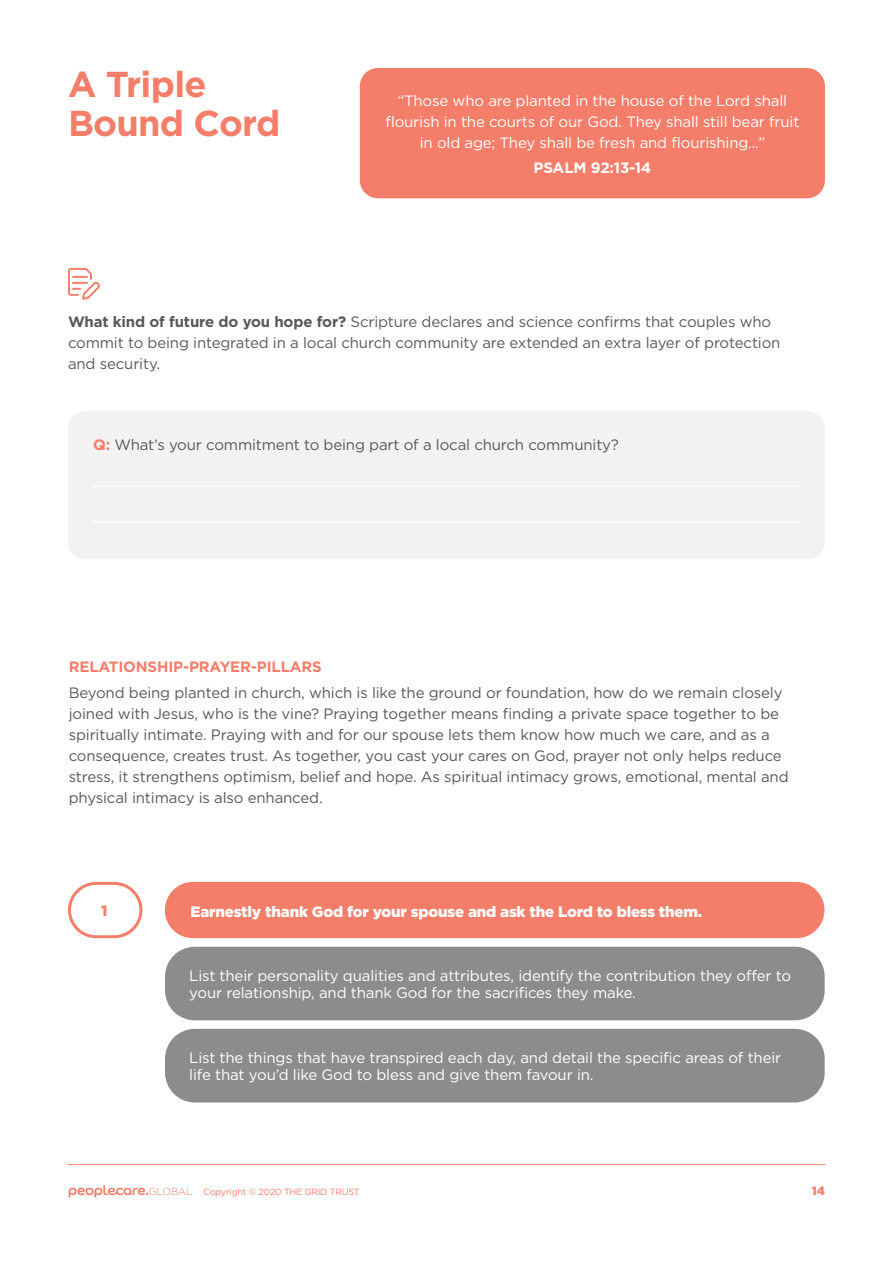
<style>
.page{position:relative;width:893px;height:1263px;background:#fff}
.page>*{position:absolute;margin:0;border:0;box-sizing:border-box;transform-origin:0 0}
.t1{font:700 36px/39px "Gotham";letter-spacing:-.02em;color:#f47e69}
.t2{font:15px/21px "Gotham";letter-spacing:-.01em;color:#58595b}
.t3{font:15px/21px "Gotham";letter-spacing:-.01em;color:#fff}
.t4{font:900 15px "Gotham";letter-spacing:-.01em;color:#fff}
.t5{font:700 15px "Gotham";letter-spacing:-.01em;color:#f47e69}
.t6{font:700 15px "Gotham";letter-spacing:-.01em;color:#fff}
.t7{font:900 15px "Gotham";color:#f47e69}
.t8{font:900 12px "Gotham";color:#f47e69}
.t9{font:9px "Gotham";letter-spacing:-.02em;color:#f47e69}
.s1{font-weight:700}
.s2{font-weight:700;color:#f47e69}
</style>
<div class="page">
<div style="left:360px;top:68px;width:465px;height:130px;background:#f47e69;border-radius:18px"></div>
<svg style="left:68px;top:268px;width:32px;height:32px"></svg>
<div style="left:68px;top:411px;width:757px;height:148px;background:#f2f2f2;border-radius:18px"></div>
<hr style="left:93px;top:486px;width:706px;height:1px;background:#fff">
<hr style="left:93px;top:521px;width:706px;height:2px;background:#fff">
<div style="left:165px;top:882px;width:659px;height:56px;background:#f47e69;border-radius:28px"></div>
<div style="left:165px;top:947px;width:660px;height:73px;background:#8c8c8c;border-radius:30px"></div>
<div style="left:165px;top:1029px;width:660px;height:73px;background:#8c8c8c;border-radius:30px"></div>
<div style="left:68px;top:882px;width:74px;height:56px;border:3px solid #f47e69;border-radius:27px"></div>
<hr style="left:68px;top:1164px;width:757px;height:1px;background:#f47e69">
<svg style="left:69px;top:1185px;width:123px;height:12px"></svg>
<h1 class="t1" style="left:68px;top:64px;width:214px">A Triple<br>Bound Cord</h1>
<p class="t3" style="left:385px;top:89px;width:415px;text-align:center">“Those who are planted in the house of the Lord shall flourish in the courts of our God. They shall still bear fruit in old age; They shall be fresh and flourishing…”</p>
<p class="t6" style="left:534px;top:158px;width:119px">PSALM 92:13-14</p>
<p class="t2" style="left:68px;top:311px;width:714px"><span class="s1">What kind of future do you hope for?</span> Scripture declares and science confirms that couples who commit to being integrated in a local church community are extended an extra layer of protection and security.</p>
<p class="t2" style="left:93px;top:434px;width:527px"><span class="s2">Q:</span> What’s your commitment to being part of a local church community?</p>
<p class="t5" style="left:69px;top:657px;width:255px">RELATIONSHIP-PRAYER-PILLARS</p>
<p class="t2" style="left:69px;top:681px;width:721px">Beyond being planted in church, which is like the ground or foundation, how do we remain closely joined with Jesus, who is the vine? Praying together means finding a private space together to be spiritually intimate. Praying with and for our spouse lets them know how much we care, and as a consequence, creates trust. As together, you cast your cares on God, prayer not only helps reduce stress, it strengthens optimism, belief and hope. As spiritual intimacy grows, emotional, mental and physical intimacy is also enhanced.</p>
<p class="t7" style="left:101px;top:900px;width:8px">1</p>
<p class="t4" style="left:191px;top:901px;width:513px">Earnestly thank God for your spouse and ask the Lord to bless them.</p>
<p class="t3" style="left:189px;top:967px;width:603px;line-height:16.5px">List their personality qualities and attributes, identify the contribution they offer to your relationship, and thank God for the sacrifices they make.</p>
<p class="t3" style="left:189px;top:1049px;width:593px;line-height:16.5px">List the things that have transpired each day, and detail the specific areas of their life that you’d like God to bless and give them favour in.</p>
<p class="t9" style="left:203px;top:1186px;width:158px">Copyright © 2020 THE GRID TRUST</p>
<p class="t8" style="left:812px;top:1182px;width:15px">14</p>
</div>
